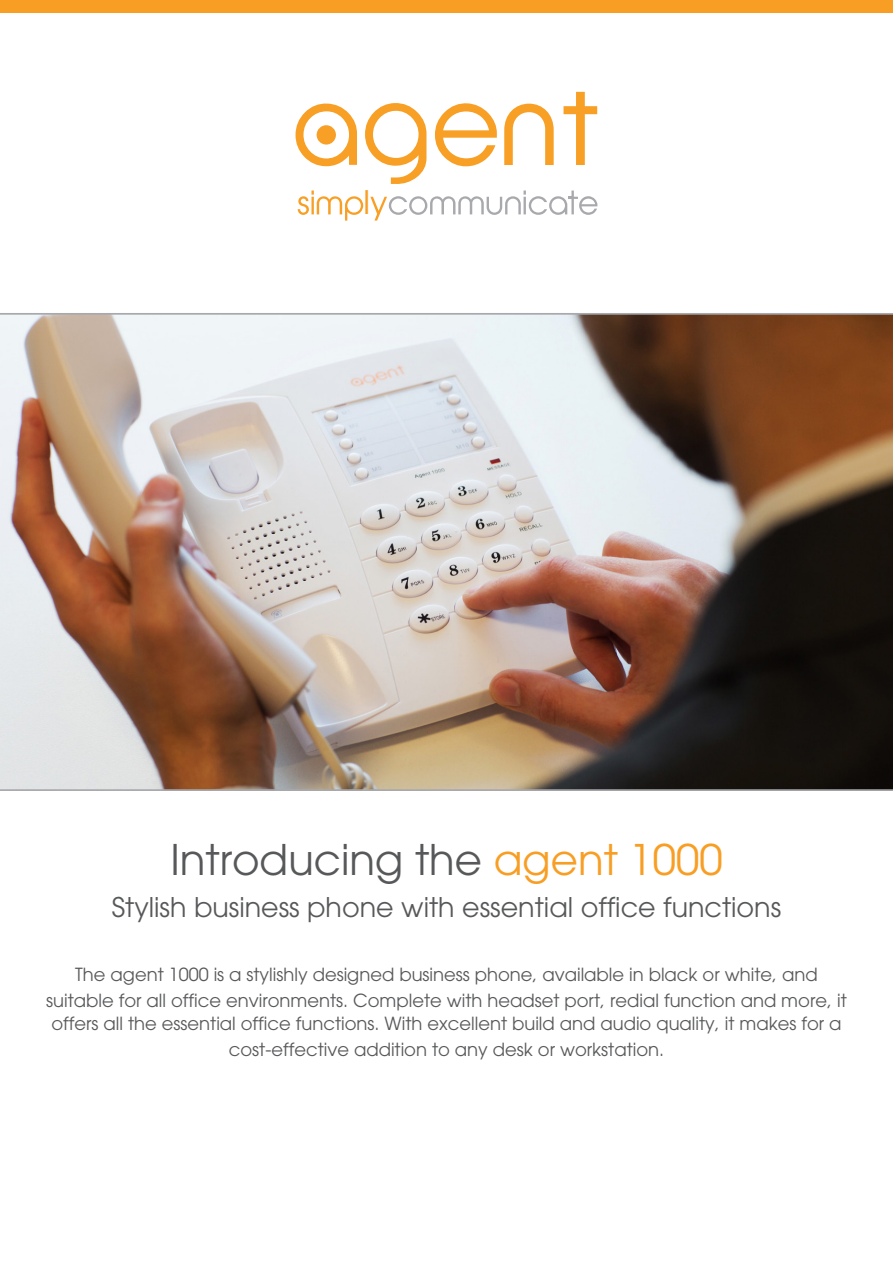
<style>
.page{position:relative;width:893px;height:1263px;background:#fff}
.page>*{position:absolute;margin:0;border:0;box-sizing:border-box;transform-origin:0 0}
.t1{font:42px "ITC Avant Garde Pro";color:#57585a}
.t2{font:33.6px "Myriad Pro";color:#f89e24;scale:.84 1}
.t3{font:27px "ITC Avant Garde Pro";color:#57585a}
.t4{font:18px/26px "ITC Avant Garde Pro";color:#57585a;text-align:center}
.s1{color:#f89e24}
</style>
<div class="page">
<svg style="left:504px;top:104px;width:50px;height:61px"></svg>
<svg style="left:563px;top:92px;width:34px;height:73px"></svg>
<svg style="left:296px;top:103px;width:61px;height:63px"></svg>
<svg style="left:365px;top:103px;width:62px;height:81px"></svg>
<svg style="left:435px;top:103px;width:62px;height:63px"></svg>
<svg style="left:298px;top:190px;width:65px;height:31px"></svg>
<svg style="left:370px;top:190px;width:227px;height:31px"></svg>
<div style="left:317px;top:125px;width:19px;height:20px;background:#f89f25;border-radius:50%"></div>
<div style="left:0;top:0;width:893px;height:13px;background:#f89e24"></div>
<img style="left:0;top:313px;width:893px;height:478px">
<h2 class="t2" style="left:364px;top:182px;width:9px">l</h2>
<p class="t1" style="left:170px;top:834px;width:554px">Introducing the <span class="s1">agent 1000</span></p>
<p class="t3" style="left:112px;top:891px;width:671px">Stylish business phone with essential office functions</p>
<p class="t4" style="left:46px;top:961px;width:802px">The agent 1000 is a stylishly designed business phone, available in black or white, and suitable for all office environments. Complete with headset port, redial function and more, it</p>
<p class="t4" style="left:51px;top:1010px;width:792px">offers all the essential office functions. With excellent build and audio quality, it makes for a cost-effective addition to any desk or workstation.</p>
</div>
